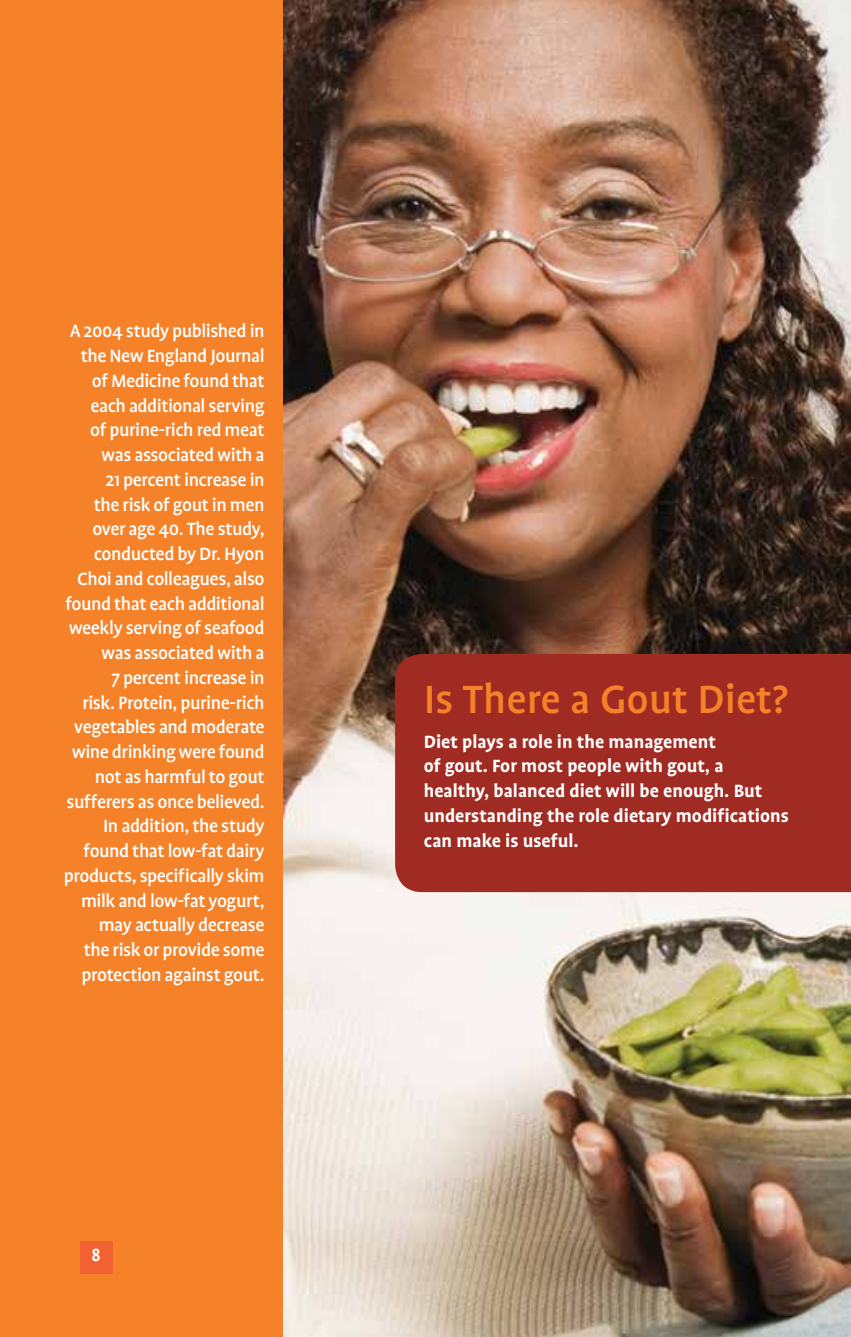
<style>
.page{position:relative;width:851px;height:1337px;background:#fff}
.page>*{position:absolute;margin:0;border:0;box-sizing:border-box;transform-origin:0 0}
.t1{font:500 45px "Profile";color:#f58229}
.t2{font:500 20.25px/24.8px "Profile";letter-spacing:-.025em;color:#fff;text-align:right}
.t3{font:700 20.25px/24.8px "Profile";color:#fff}
</style>
<div class="page">
<div style="left:0;top:0;width:284px;height:1336px;background:#f58229"></div>
<div style="left:80px;top:1241px;width:32px;height:32px;background:#f16131"></div>
<img style="left:284px;top:0;width:566px;height:1336px">
<div style="left:395px;top:654px;width:455px;height:238px;background:#a02b22"></div>
<p class="t2" style="left:64px;top:319px;width:202px">A 2004 study published in the New England Journal of Medicine found that each additional serving<br>of purine-rich red meat was associated with a<br>21 percent increase in<br>the risk of gout in men over age 40. The study, conducted by Dr. Hyon<br>Choi and colleagues, also found that each additional weekly serving of seafood was associated with a<br>7 percent increase in<br>risk. Protein, purine-rich vegetables and moderate wine drinking were found not as harmful to gout sufferers as once believed.<br>In addition, the study found that low-fat dairy products, specifically skim milk and low-fat yogurt, may actually decrease<br>the risk or provide some protection against gout.</p>
<p class="t3" style="left:91px;top:1242px;width:11px">8</p>
<h1 class="t1" style="left:424px;top:675px;width:366px">Is There a Gout Diet?</h1>
<p class="t3" style="left:424px;top:729px;width:366px">Diet plays a role in the management<br>of gout. For most people with gout, a healthy, balanced diet will be enough. But understanding the role dietary modifications can make is useful.</p>
</div>
